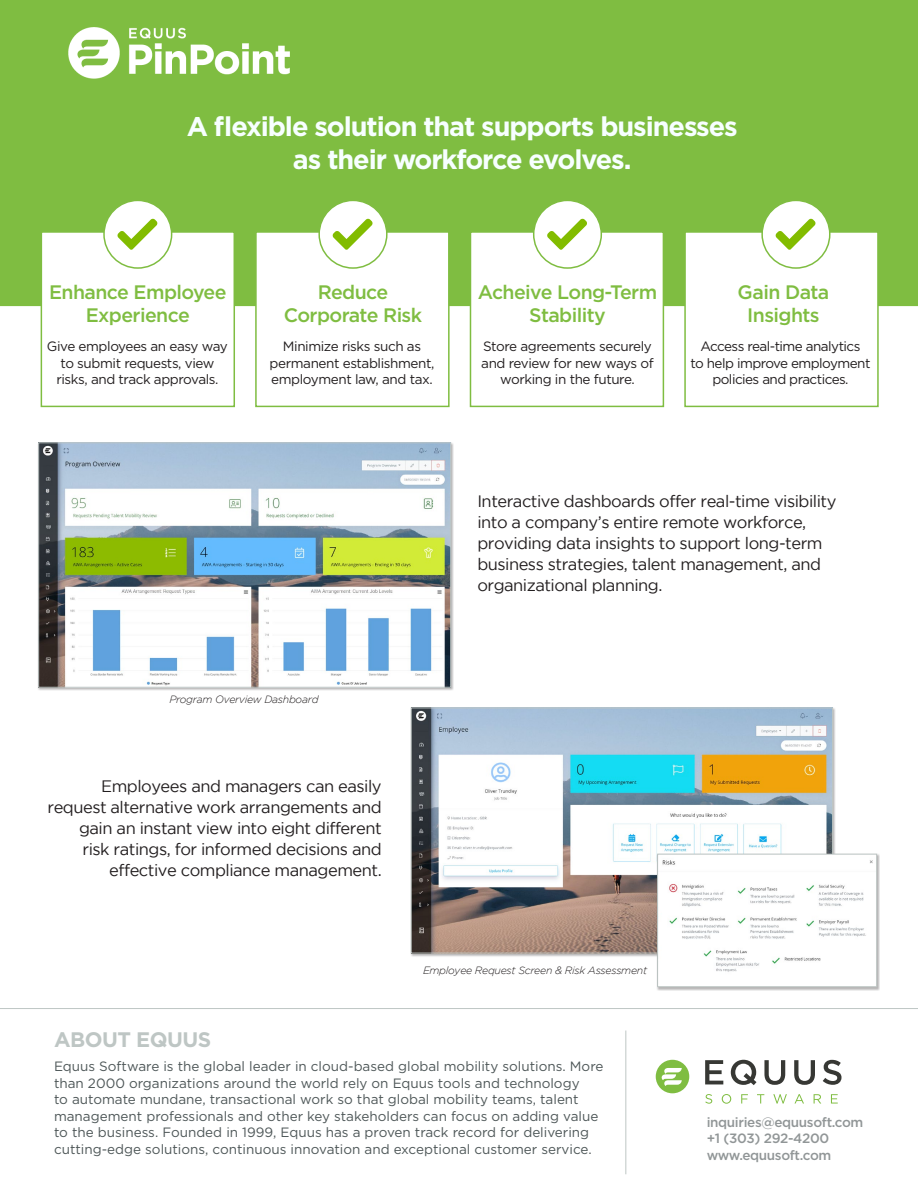
<style>
.page{position:relative;width:918px;height:1188px;background:#fff}
.page>*{position:absolute;margin:0;border:0;box-sizing:border-box;transform-origin:0 0}
.t1{font:700 27px/33px "Gotham";letter-spacing:-.04em;color:#f7ffff;text-align:center}
.t2{font:700 21px "Gotham";letter-spacing:-.025em;color:#bec6c4}
.body_Para1{font:500 19.5px/23.4px "Gotham";letter-spacing:-.03em;color:#7fbd41;text-align:center}
.body_Para1-2{font:16.5px/21px "Gotham";letter-spacing:-.03em;color:#231f20}
.t3{font:13.5px/16.5px "Gotham";color:#4e5758}
.body_Para1-3{font:13.5px/16.5px "Gotham";letter-spacing:-.03em;color:#231f20;text-align:center}
.t4{font:500 13.5px "Gotham";letter-spacing:-.025em;color:#919697}
.body_Para1-4{font:italic 300 10.5px "Gotham";letter-spacing:-.025em;color:#231f20}
</style>
<div class="page">
<div style="left:0;top:0;width:918px;height:306px;background:#7fbd41"></div>
<div style="left:41px;top:231px;width:194px;height:176px;background:#fff;border:2px solid #7fbd41"></div>
<div style="left:255px;top:231px;width:195px;height:176px;background:#fff;border:2px solid #7fbd41"></div>
<div style="left:470px;top:231px;width:194px;height:176px;background:#fff;border:2px solid #7fbd41"></div>
<div style="left:684px;top:231px;width:195px;height:176px;background:#fff;border:2px solid #7fbd41"></div>
<div style="left:37px;top:442px;width:417px;height:249px;background:#231f20;opacity:.33"></div>
<img style="left:40px;top:444px;width:409px;height:242px">
<div style="left:38px;top:442px;width:413px;height:246px;border:1px solid #bdc5c4"></div>
<svg style="left:705px;top:1060px;width:18px;height:24px"></svg>
<svg style="left:731px;top:1060px;width:26px;height:25px"></svg>
<svg style="left:764px;top:1060px;width:21px;height:25px"></svg>
<svg style="left:794px;top:1060px;width:21px;height:25px"></svg>
<svg style="left:823px;top:1060px;width:19px;height:25px"></svg>
<svg style="left:705px;top:1094px;width:7px;height:10px"></svg>
<svg style="left:722px;top:1094px;width:9px;height:10px"></svg>
<svg style="left:741px;top:1094px;width:7px;height:10px"></svg>
<svg style="left:757px;top:1094px;width:7px;height:10px"></svg>
<svg style="left:773px;top:1094px;width:14px;height:10px"></svg>
<svg style="left:795px;top:1094px;width:9px;height:10px"></svg>
<svg style="left:814px;top:1094px;width:7px;height:10px"></svg>
<svg style="left:831px;top:1094px;width:7px;height:10px"></svg>
<div style="left:656px;top:1060px;width:33px;height:33px;background:#7fbd41;border-radius:50%"></div>
<svg style="left:662px;top:1068px;width:20px;height:18px"></svg>
<hr style="left:625px;top:1031px;width:1px;height:143px;background:#bec6c4">
<hr style="left:0;top:1008px;width:918px;height:1px;background:#bec6c4">
<img style="left:413px;top:710px;width:418px;height:241px">
<div style="left:411px;top:708px;width:422px;height:245px;border:1px solid #bec6c3"></div>
<div style="left:656px;top:854px;width:224px;height:137px;background:#231f20;opacity:.33"></div>
<img style="left:659px;top:856px;width:216px;height:129px">
<div style="left:657px;top:854px;width:220px;height:133px;border:1px solid #bec6c4"></div>
<div style="left:104px;top:200px;width:68px;height:68px;background:#fff;border-radius:50%"></div>
<div style="left:103px;top:200px;width:69px;height:69px;border:2px solid #7fbd41;border-radius:50%"></div>
<svg style="left:117px;top:219px;width:40px;height:31px"></svg>
<div style="left:319px;top:200px;width:68px;height:68px;background:#fff;border-radius:50%"></div>
<div style="left:318px;top:200px;width:70px;height:69px;border:2px solid #7fbd41;border-radius:50%"></div>
<svg style="left:333px;top:219px;width:40px;height:31px"></svg>
<div style="left:534px;top:200px;width:67px;height:68px;background:#fff;border-radius:50%"></div>
<div style="left:533px;top:200px;width:69px;height:69px;border:2px solid #7fbd41;border-radius:50%"></div>
<svg style="left:547px;top:219px;width:40px;height:31px"></svg>
<div style="left:762px;top:200px;width:68px;height:68px;background:#fff;border-radius:50%"></div>
<div style="left:761px;top:200px;width:70px;height:69px;border:2px solid #7fbd41;border-radius:50%"></div>
<svg style="left:776px;top:219px;width:39px;height:31px"></svg>
<img style="left:68px;top:27px;width:221px;height:54px">
<p class="t1" style="left:187px;top:110px;width:553px">A flexible solution that supports businesses as their workforce evolves.</p>
<p class="body_Para1" style="left:49px;top:280px;width:179px">Enhance Employee<br>Experience</p>
<p class="body_Para1" style="left:284px;top:280px;width:140px">Reduce<br>Corporate Risk</p>
<p class="body_Para1" style="left:478px;top:280px;width:181px">Acheive Long-Term<br>Stability</p>
<p class="body_Para1" style="left:738px;top:280px;width:93px">Gain Data<br>Insights</p>
<p class="body_Para1-3" style="left:47px;top:338px;width:182px">Give employees an easy way to submit requests, view risks, and track approvals.</p>
<p class="body_Para1-3" style="left:270px;top:338px;width:166px">Minimize risks such as permanent establishment, employment law, and tax.</p>
<p class="body_Para1-3" style="left:481px;top:338px;width:174px">Store agreements securely and review for new ways of working in the future.</p>
<p class="body_Para1-3" style="left:690px;top:338px;width:182px">Access real-time analytics<br>to help improve employment policies and practices.</p>
<p class="body_Para1-4" style="left:169px;top:693px;width:151px">Program Overview Dashboard</p>
<p class="body_Para1-2" style="left:48px;top:775px;width:336px;text-align:right">Employees and managers can easily request alternative work arrangements and gain an instant view into eight different<br>risk ratings, for informed decisions and effective compliance management.</p>
<p class="body_Para1-2" style="left:477px;top:490px;width:361px">Interactive dashboards offer real-time visibility into a company’s entire remote workforce, providing data insights to support long-term business strategies, talent management, and organizational planning.</p>
<p class="body_Para1-4" style="left:423px;top:964px;width:226px">Employee Request Screen &amp; Risk Assessment</p>
<p class="t2" style="left:54px;top:1026px;width:159px">ABOUT EQUUS</p>
<p class="t3" style="left:54px;top:1058px;width:551px">Equus Software is the global leader in cloud-based global mobility solutions. More than 2000 organizations around the world rely on Equus tools and technology<br>to automate mundane, transactional work so that global mobility teams, talent management professionals and other key stakeholders can focus on adding value to the business. Founded in 1999, Equus has a proven track record for delivering cutting-edge solutions, continuous innovation and exceptional customer service.</p>
<p class="t4" style="left:707px;top:1114px;width:158px">inquiries@equusoft.com</p>
<p class="t4" style="left:707px;top:1130px;width:124px">+1 (303) 292-4200</p>
<p class="t4" style="left:707px;top:1146px;width:126px">www.equusoft.com</p>
</div>
